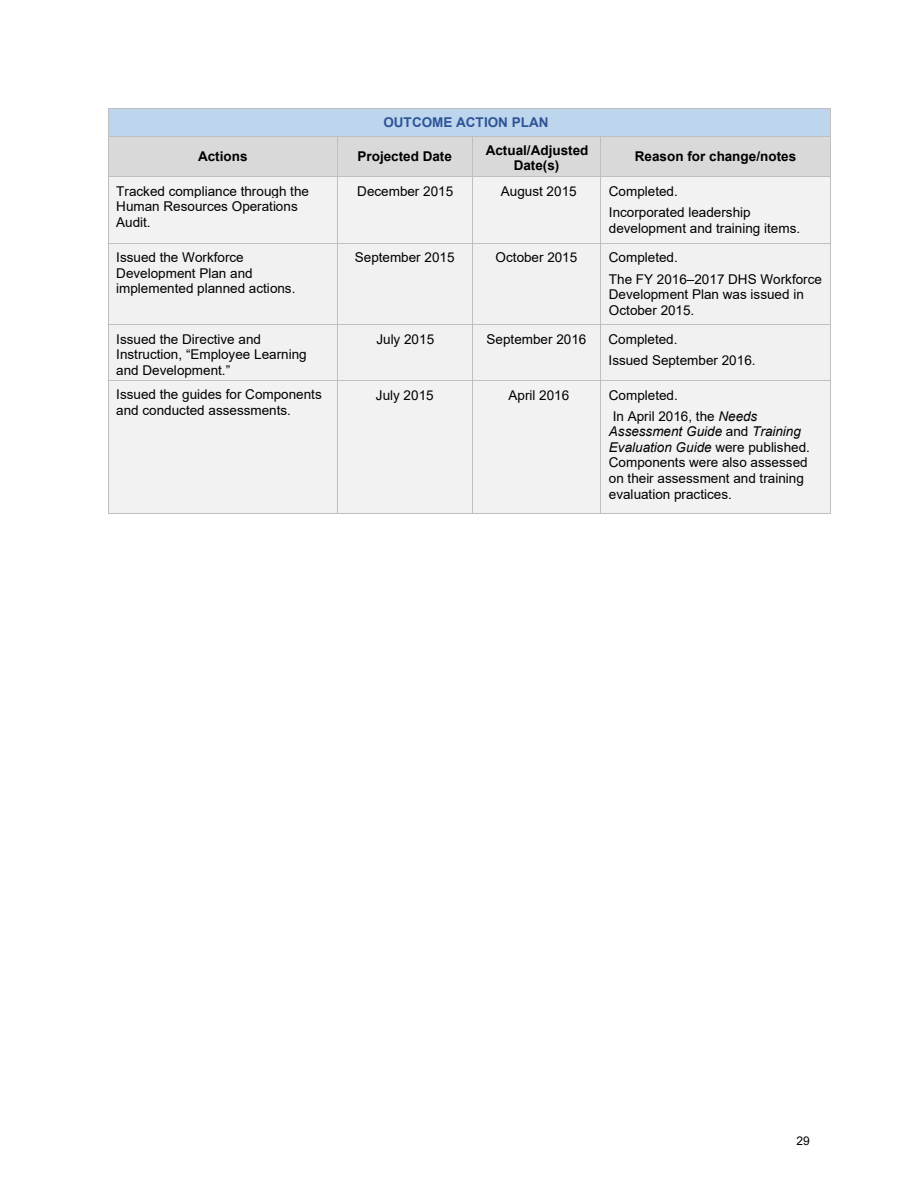
<style>
.page{position:relative;width:918px;height:1188px;background:#fff}
.page>*{position:absolute;margin:0;border:0;box-sizing:border-box;transform-origin:0 0}
.t1{font:13.5px/15.6px "Arial";color:#000}
.t2{font:700 13.5px/15.6px "Arial";color:#000;text-align:center}
.t3{font:700 13.5px "Arial";color:#2f5496}
.t4{font:12px "Arial";color:#000}
.s1{font-style:italic}
</style>
<div class="page">
<div style="left:108px;top:108px;width:722px;height:28px;background:#bdd6ee"></div>
<hr style="left:108px;top:108px;width:722px;height:1px;background:#bfbfbf">
<div style="left:108px;top:136px;width:229px;height:41px;background:#d9d9d9"></div>
<div style="left:338px;top:136px;width:134px;height:41px;background:#d9d9d9"></div>
<div style="left:472px;top:136px;width:129px;height:22px;background:#d9d9d9"></div>
<div style="left:472px;top:158px;width:129px;height:19px;background:#d9d9d9"></div>
<div style="left:601px;top:136px;width:229px;height:41px;background:#d9d9d9"></div>
<svg style="left:108px;top:109px;width:1px;height:27px"></svg>
<hr style="left:108px;top:136px;width:229px;height:1px;background:#bfbfbf">
<hr style="left:338px;top:136px;width:134px;height:1px;background:#bfbfbf">
<hr style="left:472px;top:136px;width:129px;height:1px;background:#bfbfbf">
<hr style="left:601px;top:136px;width:229px;height:1px;background:#bfbfbf">
<svg style="left:830px;top:108px;width:1px;height:28px"></svg>
<hr style="left:108px;top:136px;width:1px;height:41px;background:#bfbfbf">
<hr style="left:337px;top:136px;width:1px;height:41px;background:#bfbfbf">
<hr style="left:472px;top:136px;width:1px;height:41px;background:#bfbfbf">
<hr style="left:601px;top:136px;width:1px;height:41px;background:#bfbfbf">
<hr style="left:830px;top:136px;width:1px;height:41px;background:#bfbfbf">
<div style="left:108px;top:177px;width:229px;height:66px;background:#f2f2f2"></div>
<div style="left:338px;top:177px;width:134px;height:66px;background:#f2f2f2"></div>
<div style="left:472px;top:177px;width:129px;height:66px;background:#f2f2f2"></div>
<div style="left:601px;top:177px;width:229px;height:28px;background:#f2f2f2"></div>
<div style="left:601px;top:205px;width:229px;height:15px;background:#f2f2f2"></div>
<div style="left:601px;top:220px;width:229px;height:22px;background:#f2f2f2"></div>
<hr style="left:108px;top:177px;width:229px;height:1px;background:#bfbfbf">
<hr style="left:338px;top:177px;width:134px;height:1px;background:#bfbfbf">
<hr style="left:472px;top:177px;width:129px;height:1px;background:#bfbfbf">
<hr style="left:601px;top:177px;width:229px;height:1px;background:#bfbfbf">
<hr style="left:108px;top:177px;width:1px;height:66px;background:#bfbfbf">
<hr style="left:337px;top:177px;width:1px;height:66px;background:#bfbfbf">
<hr style="left:472px;top:177px;width:1px;height:66px;background:#bfbfbf">
<hr style="left:601px;top:177px;width:1px;height:66px;background:#bfbfbf">
<hr style="left:830px;top:177px;width:1px;height:66px;background:#bfbfbf">
<div style="left:108px;top:244px;width:229px;height:81px;background:#f1f1f1"></div>
<div style="left:338px;top:244px;width:134px;height:81px;background:#f1f1f1"></div>
<div style="left:472px;top:244px;width:129px;height:81px;background:#f1f1f1"></div>
<div style="left:601px;top:244px;width:229px;height:27px;background:#f1f1f1"></div>
<div style="left:601px;top:271px;width:229px;height:16px;background:#f1f1f1"></div>
<div style="left:601px;top:287px;width:229px;height:15px;background:#f1f1f1"></div>
<div style="left:601px;top:302px;width:229px;height:22px;background:#f1f1f1"></div>
<hr style="left:108px;top:243px;width:229px;height:1px;background:#bfbfbf">
<hr style="left:338px;top:243px;width:134px;height:1px;background:#bfbfbf">
<hr style="left:472px;top:243px;width:129px;height:1px;background:#bfbfbf">
<hr style="left:601px;top:243px;width:229px;height:1px;background:#bfbfbf">
<hr style="left:108px;top:244px;width:1px;height:81px;background:#bfbfbf">
<hr style="left:337px;top:244px;width:1px;height:81px;background:#bfbfbf">
<hr style="left:472px;top:244px;width:1px;height:81px;background:#bfbfbf">
<hr style="left:601px;top:244px;width:1px;height:81px;background:#bfbfbf">
<hr style="left:830px;top:244px;width:1px;height:81px;background:#bfbfbf">
<div style="left:108px;top:325px;width:229px;height:22px;background:#f1f1f1"></div>
<div style="left:108px;top:347px;width:229px;height:15px;background:#f1f1f1"></div>
<div style="left:108px;top:362px;width:229px;height:18px;background:#f1f1f1"></div>
<div style="left:338px;top:325px;width:134px;height:55px;background:#f1f1f1"></div>
<div style="left:472px;top:325px;width:129px;height:55px;background:#f1f1f1"></div>
<div style="left:601px;top:325px;width:229px;height:55px;background:#f1f1f1"></div>
<hr style="left:108px;top:325px;width:229px;height:1px;background:#bfbfbf">
<hr style="left:338px;top:325px;width:134px;height:1px;background:#bfbfbf">
<hr style="left:472px;top:325px;width:129px;height:1px;background:#bfbfbf">
<hr style="left:601px;top:325px;width:229px;height:1px;background:#bfbfbf">
<hr style="left:108px;top:325px;width:1px;height:55px;background:#bfbfbf">
<hr style="left:337px;top:325px;width:1px;height:55px;background:#bfbfbf">
<hr style="left:472px;top:325px;width:1px;height:55px;background:#bfbfbf">
<hr style="left:601px;top:325px;width:1px;height:55px;background:#bfbfbf">
<hr style="left:830px;top:325px;width:1px;height:55px;background:#bfbfbf">
<div style="left:108px;top:381px;width:229px;height:133px;background:#f2f2f2"></div>
<div style="left:338px;top:381px;width:134px;height:133px;background:#f2f2f2"></div>
<div style="left:472px;top:381px;width:129px;height:133px;background:#f2f2f2"></div>
<div style="left:601px;top:381px;width:229px;height:133px;background:#f2f2f2"></div>
<hr style="left:108px;top:380px;width:229px;height:1px;background:#bfbfbf">
<hr style="left:338px;top:380px;width:134px;height:1px;background:#bfbfbf">
<hr style="left:472px;top:380px;width:129px;height:1px;background:#bfbfbf">
<hr style="left:601px;top:380px;width:229px;height:1px;background:#bfbfbf">
<hr style="left:108px;top:381px;width:1px;height:133px;background:#bfbfbf">
<hr style="left:108px;top:514px;width:229px;height:1px;background:#bfbfbf">
<hr style="left:337px;top:381px;width:1px;height:133px;background:#bfbfbf">
<hr style="left:338px;top:514px;width:134px;height:1px;background:#bfbfbf">
<hr style="left:472px;top:381px;width:1px;height:133px;background:#bfbfbf">
<hr style="left:472px;top:514px;width:129px;height:1px;background:#bfbfbf">
<hr style="left:601px;top:381px;width:1px;height:133px;background:#bfbfbf">
<hr style="left:601px;top:514px;width:229px;height:1px;background:#bfbfbf">
<hr style="left:830px;top:381px;width:1px;height:133px;background:#bfbfbf">
<p class="t3" style="left:383px;top:113px;width:167px">OUTCOME ACTION PLAN</p>
<p class="t2" style="left:198px;top:149px;width:51px">Actions</p>
<p class="t2" style="left:358px;top:149px;width:96px">Projected Date</p>
<p class="t2" style="left:486px;top:143px;width:104px">Actual/Adjusted<br>Date(s)</p>
<p class="t2" style="left:635px;top:149px;width:163px">Reason for change/notes</p>
<p class="t1" style="left:116px;top:183px;width:194px">Tracked compliance through the<br>Human Resources Operations<br>Audit.</p>
<p class="t1" style="left:357px;top:183px;width:98px">December 2015</p>
<p class="t1" style="left:501px;top:183px;width:77px">August 2015</p>
<p class="t1" style="left:609px;top:183px;width:70px">Completed.</p>
<p class="t1" style="left:609px;top:205px;width:193px">Incorporated leadership development and training items.</p>
<p class="t1" style="left:116px;top:250px;width:181px">Issued the Workforce<br>Development Plan and implemented planned actions.</p>
<p class="t1" style="left:355px;top:250px;width:101px">September 2015</p>
<p class="t1" style="left:496px;top:250px;width:83px">October 2015</p>
<p class="t1" style="left:609px;top:250px;width:70px">Completed.</p>
<p class="t1" style="left:609px;top:271px;width:215px">The FY 2016–2017 DHS Workforce<br>Development Plan was issued in<br>October 2015.</p>
<p class="t1" style="left:116px;top:331px;width:192px">Issued the Directive and<br>Instruction, “Employee Learning and Development.”</p>
<p class="t1" style="left:376px;top:331px;width:59px">July 2015</p>
<p class="t1" style="left:487px;top:331px;width:101px">September 2016</p>
<p class="t1" style="left:609px;top:331px;width:70px">Completed.</p>
<p class="t1" style="left:609px;top:353px;width:148px">Issued September 2016.</p>
<p class="t1" style="left:116px;top:387px;width:207px">Issued the guides for Components and conducted assessments.</p>
<p class="t1" style="left:376px;top:387px;width:59px">July 2015</p>
<p class="t1" style="left:509px;top:387px;width:62px">April 2016</p>
<p class="t1" style="left:609px;top:387px;width:70px">Completed.</p>
<p class="t1" style="left:609px;top:408px;width:203px">In April 2016, the <span class="s1">Needs<br>Assessment Guide</span> and <span class="s1">Training<br>Evaluation Guide</span> were published.<br>Components were also assessed on their assessment and training evaluation practices.</p>
<p class="t4" style="left:797px;top:1132px;width:15px">29</p>
</div>
